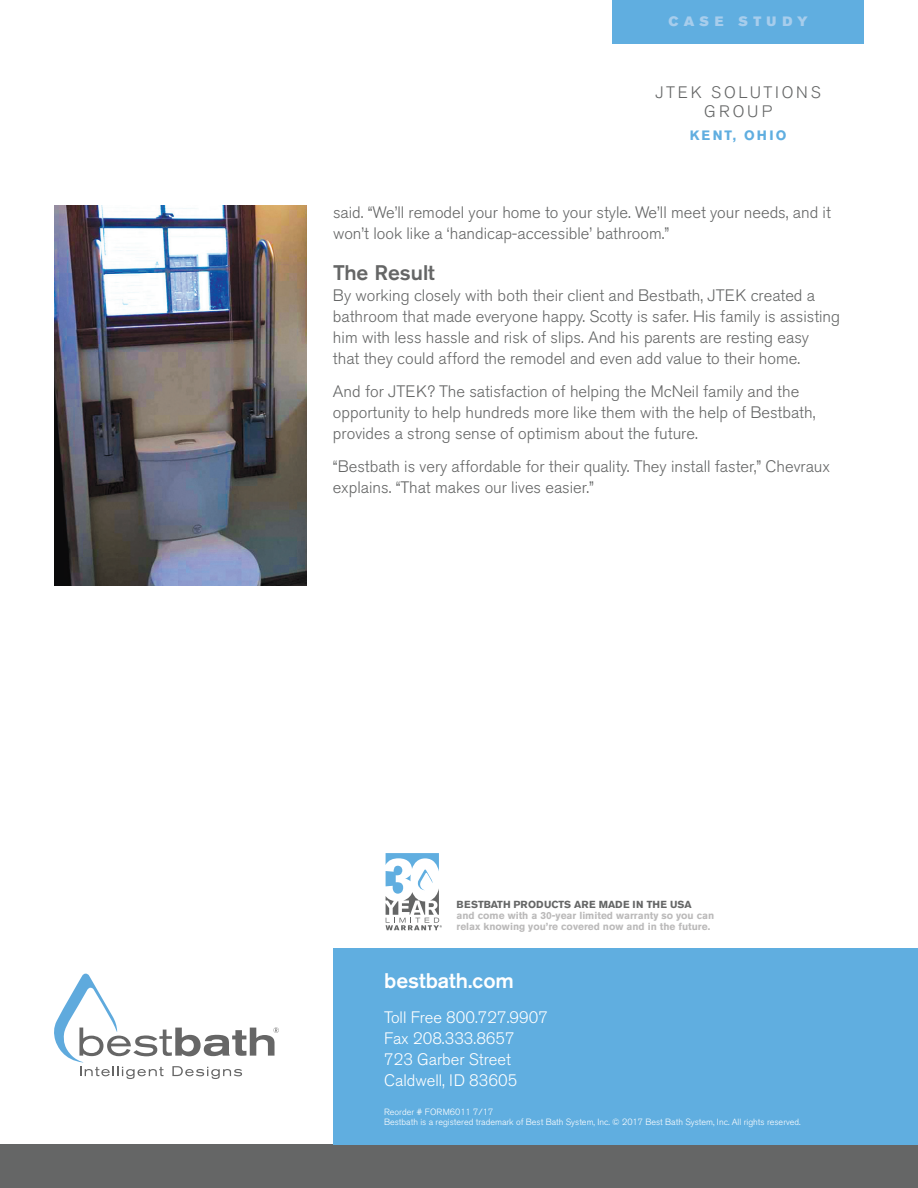
<style>
.page{position:relative;width:918px;height:1188px;background:#fff}
.page>*{position:absolute;margin:0;border:0;box-sizing:border-box;transform-origin:0 0}
.t1{font:500 21px "Akzidenz Grotesk BE";color:#fff}
.t2{font:500 21px "Akzidenz Grotesk BE";color:#656666}
.t3{font:300 16.5px/21px "Akzidenz Grotesk BE";color:#656666}
.t4{font:300 16.5px/21px "Akzidenz Grotesk BE";color:#fff}
.t5{font:300 16.5px/19.8px "Akzidenz Grotesk BE";letter-spacing:.175em;color:#656666;text-align:center}
.t6{font:13.5px "Akzidenz Grotesk BE Super";letter-spacing:.39em;color:#a7cdec}
.t7{font:700 13.5px "Akzidenz Grotesk BE";letter-spacing:.165em;color:#60aee0}
.t8{font:700 10.2px/10.9px "Akzidenz Grotesk BE";color:#bbbaba}
.t9{font:700 10.2px "Akzidenz Grotesk BE";color:#656666}
.t10{font:300 9px/10.5px "Akzidenz Grotesk BE";color:#fff}
</style>
<div class="page">
<img style="left:55px;top:205px;width:252px;height:380px">
<div style="left:612px;top:0;width:252px;height:43px;background:#60aee0"></div>
<div style="left:0;top:1145px;width:918px;height:43px;background:#656666"></div>
<div style="left:333px;top:948px;width:585px;height:197px;background:#60aee0"></div>
<svg style="left:54px;top:974px;width:225px;height:105px"></svg>
<svg style="left:386px;top:853px;width:56px;height:77px"></svg>
<p class="t6" style="left:669px;top:14px;width:141px">CASE STUDY</p>
<p class="t5" style="left:655px;top:82px;width:167px">JTEK SOLUTIONS<br>GROUP</p>
<p class="t7" style="left:690px;top:127px;width:98px">KENT, OHIO</p>
<p class="t3" style="left:333px;top:202px;width:499px">said. “We’ll remodel your home to your style. We’ll meet your needs, and it won’t look like a ‘handicap-accessible’ bathroom.”</p>
<p class="t2" style="left:333px;top:260px;width:103px">The Result</p>
<p class="t3" style="left:333px;top:285px;width:509px">By working closely with both their client and Bestbath, JTEK created a bathroom that made everyone happy. Scotty is safer. His family is assisting him with less hassle and risk of slips. And his parents are resting easy<br>that they could afford the remodel and even add value to their home.</p>
<p class="t3" style="left:333px;top:381px;width:484px">And for JTEK? The satisfaction of helping the McNeil family and the opportunity to help hundreds more like them with the help of Bestbath, provides a strong sense of optimism about the future.</p>
<p class="t3" style="left:333px;top:456px;width:499px">“Bestbath is very affordable for their quality. They install faster,” Chevraux explains. “That makes our lives easier.”</p>
<p class="t9" style="left:457px;top:898px;width:237px">BESTBATH PRODUCTS ARE MADE IN THE USA</p>
<p class="t8" style="left:457px;top:910px;width:259px">and come with a 30-year limited warranty so you can relax knowing you’re covered now and in the future.</p>
<p class="t1" style="left:384px;top:967px;width:131px">bestbath.com</p>
<p class="t4" style="left:384px;top:1007px;width:165px">Toll Free 800.727.9907<br>Fax 208.333.8657<br>723 Garber Street<br>Caldwell, ID 83605</p>
<p class="t10" style="left:384px;top:1107px;width:418px">Reorder # FORM6011 7/17<br>Bestbath is a registered trademark of Best Bath System, Inc. © 2017 Best Bath System, Inc. All rights reserved.</p>
</div>
